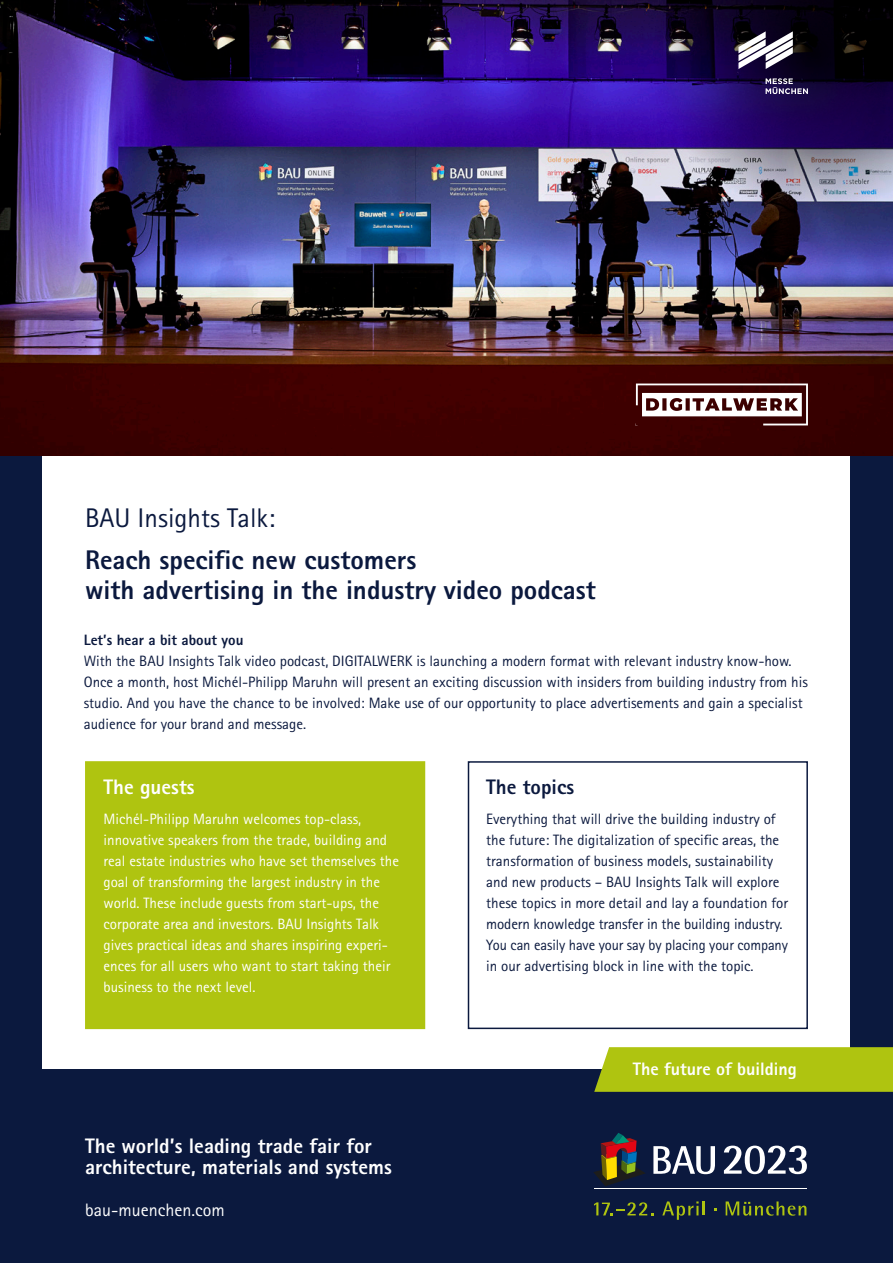
<style>
.page{position:relative;width:893px;height:1263px;background:#0b193e}
.page>*{position:absolute;margin:0;border:0;box-sizing:border-box;transform-origin:0 0}
.t1{font:800 27px/30px "Rotis Sans Serif Pro";color:#0b193e}
.t2{font:27px "Rotis Sans Serif Pro";color:#0b193e}
.t3{font:800 21px/21px "Rotis Sans Serif Pro";color:#fff}
.t4{font:800 21px "Rotis Sans Serif Pro";color:#0b193e}
.t5{font:800 18px "Rotis Sans Serif Pro";color:#fff}
.t6{font:18px "Rotis Sans Serif Pro";color:#fff}
.t7{font:15px/21px "Rotis Sans Serif Pro";color:#0b193e}
.t8{font:15px/21px "Rotis Sans Serif Pro";color:#fff}
.t9{font:800 15px "Rotis Sans Serif Pro";color:#0b193e}
</style>
<div class="page">
<div style="left:43px;top:43px;width:807px;height:1177px;background:#fff"></div>
<img style="left:0;top:0;width:893px;height:456px">
<div style="left:468px;top:761px;width:340px;height:268px;border:2px solid #0b193e"></div>
<img style="left:574px;top:0;width:319px;height:291px">
<div style="left:86px;top:762px;width:338px;height:266px;background:#afc410"></div>
<div style="left:85px;top:761px;width:340px;height:268px;border:2px solid #afc410"></div>
<div style="left:0;top:1069px;width:893px;height:194px;background:#0b193e"></div>
<svg style="left:594px;top:1047px;width:299px;height:45px;background:#aec315"></svg>
<svg style="left:738px;top:31px;width:55px;height:38px"></svg>
<svg style="left:766px;top:78px;width:42px;height:16px"></svg>
<svg style="left:636px;top:383px;width:172px;height:42px"></svg>
<hr style="left:594px;top:1188px;width:212px;height:1px;background:#fff">
<svg style="left:593px;top:1133px;width:52px;height:53px"></svg>
<svg style="left:653px;top:1146px;width:62px;height:28px"></svg>
<svg style="left:724px;top:1145px;width:83px;height:29px"></svg>
<svg style="left:594px;top:1202px;width:59px;height:13px"></svg>
<svg style="left:662px;top:1201px;width:42px;height:19px"></svg>
<svg style="left:726px;top:1201px;width:80px;height:15px"></svg>
<h1 class="t2" style="left:85px;top:502px;width:191px">BAU Insights Talk:</h1>
<h1 class="t1" style="left:85px;top:545px;width:512px">Reach specific new customers<br>with advertising in the industry video podcast</h1>
<p class="t9" style="left:84px;top:630px;width:161px">Let’s hear a bit about you</p>
<p class="t7" style="left:84px;top:650px;width:726px">With the BAU Insights Talk video podcast, DIGITALWERK is launching a modern format with relevant industry know-how.<br>Once a month, host Michél-Philipp Maruhn will present an exciting discussion with insiders from building industry from his studio. And you have the chance to be involved: Make use of our opportunity to place advertisements and gain a specialist audience for your brand and message.</p>
<h2 class="t3" style="left:104px;top:776px;width:92px">The guests</h2>
<p class="t8" style="left:104px;top:809px;width:297px">Michél-Philipp Maruhn welcomes top-class, innovative speakers from the trade, building and real estate industries who have set themselves the goal of transforming the largest industry in the world. These include guests from start-ups, the corporate area and investors. BAU Insights Talk gives practical ideas and shares inspiring experi&shy;ences for all users who want to start taking their business to the next level.</p>
<h2 class="t3" style="left:85px;top:1135px;width:308px">The world’s leading trade fair for architecture, materials and systems</h2>
<p class="t6" style="left:85px;top:1199px;width:141px">bau-muenchen.com</p>
<h2 class="t4" style="left:486px;top:774px;width:89px">The topics</h2>
<p class="t7" style="left:486px;top:809px;width:303px">Everything that will drive the building industry of the future: The digitalization of specific areas, the transformation of business models, sustainability and new products – BAU Insights Talk will explore these topics in more detail and lay a foundation for modern knowledge transfer in the building industry.<br>You can easily have your say by placing your company in our advertising block in line with the topic.</p>
<p class="t5" style="left:633px;top:1058px;width:165px">The future of building</p>
</div>
